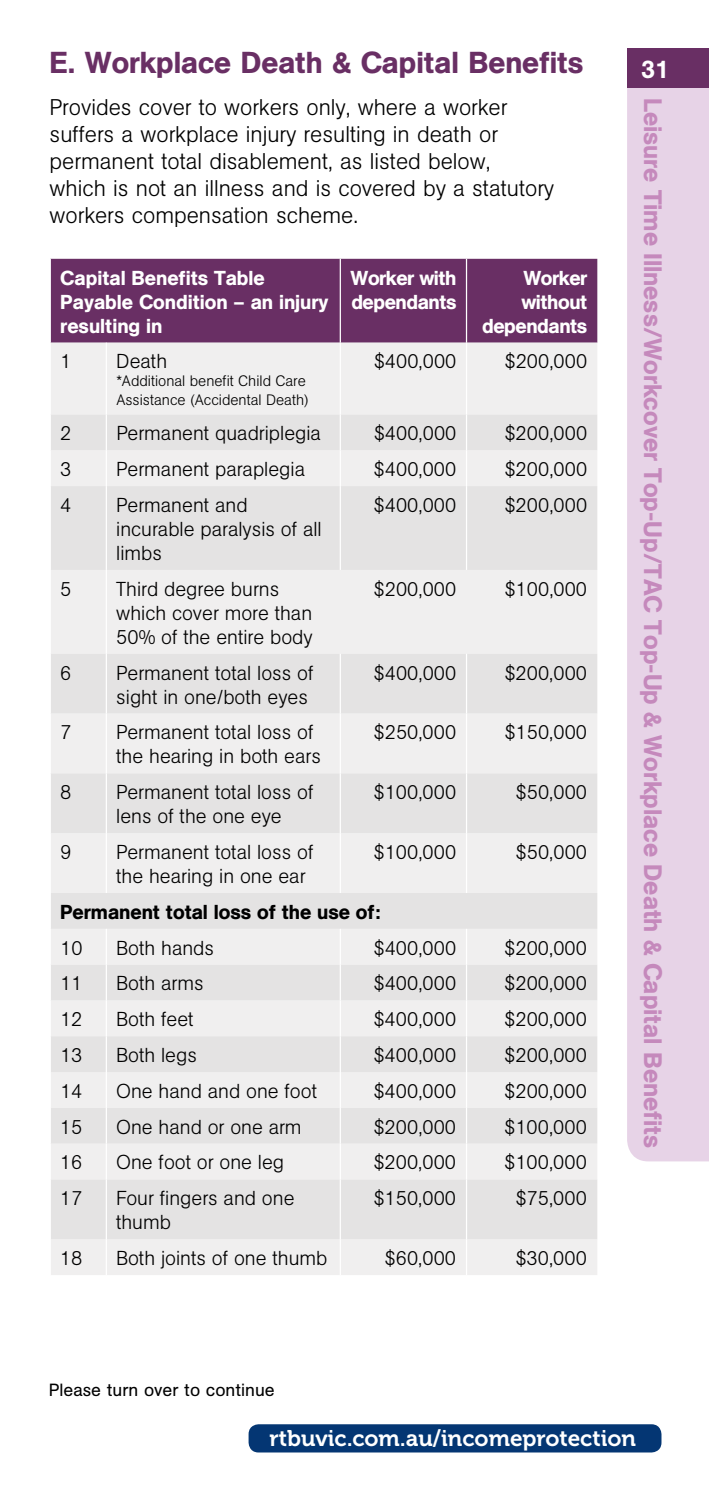
<style>
.page{position:relative;width:709px;height:1489px;background:#fff}
.page>*{position:absolute;margin:0;border:0;box-sizing:border-box;transform-origin:0 0}
.t1{font:500 30px "AG Book BQ";color:#692f64}
.t2{font:500 25px "AG Book BQ";color:#c589bc}
.t3{font:500 25px "AG Book BQ";color:#fff}
.t4{font:300 22.5px/27px "AG Book BQ";color:#000}
.t5{font:22.5px "Museo 700";color:#fff}
.t6{font:300 20px/24px "AG Book BQ";color:#000}
.t7{font:500 20px/24px "AG Book BQ";color:#fff}
.t8{font:500 20px/24px "AG Book BQ";letter-spacing:-.02em;color:#fff}
.t9{font:500 20px "AG Book BQ";color:#000}
.t10{font:17.5px "AG Book BQ";color:#000}
.t11{font:300 15px/18px "AG Book BQ";color:#000}
</style>
<div class="page">
<div style="left:51px;top:259px;width:546px;height:84px;background:#692f64"></div>
<div style="left:51px;top:343px;width:546px;height:931px;background:#f0efef"></div>
<svg style="left:51px;top:414px;width:546px;height:825px;fill:#e4e3e3"></svg>
<hr style="left:106px;top:343px;width:1px;height:71px;background:#fff">
<hr style="left:106px;top:414px;width:1px;height:36px;background:#fff">
<hr style="left:106px;top:450px;width:1px;height:36px;background:#fff">
<hr style="left:106px;top:486px;width:1px;height:84px;background:#fff">
<hr style="left:106px;top:570px;width:1px;height:83px;background:#fff">
<hr style="left:106px;top:653px;width:1px;height:60px;background:#fff">
<hr style="left:106px;top:713px;width:1px;height:60px;background:#fff">
<hr style="left:106px;top:773px;width:1px;height:60px;background:#fff">
<hr style="left:106px;top:833px;width:1px;height:60px;background:#fff">
<hr style="left:106px;top:928px;width:1px;height:36px;background:#fff">
<hr style="left:106px;top:964px;width:1px;height:36px;background:#fff">
<hr style="left:106px;top:1000px;width:1px;height:36px;background:#fff">
<hr style="left:106px;top:1036px;width:1px;height:35px;background:#fff">
<hr style="left:106px;top:1071px;width:1px;height:36px;background:#fff">
<hr style="left:106px;top:1107px;width:1px;height:36px;background:#fff">
<hr style="left:106px;top:1143px;width:1px;height:36px;background:#fff">
<hr style="left:106px;top:1179px;width:1px;height:60px;background:#fff">
<hr style="left:106px;top:1239px;width:1px;height:35px;background:#fff">
<hr style="left:340px;top:259px;width:1px;height:84px;background:#fff">
<hr style="left:340px;top:343px;width:1px;height:71px;background:#fff">
<hr style="left:340px;top:414px;width:1px;height:36px;background:#fff">
<hr style="left:340px;top:450px;width:1px;height:36px;background:#fff">
<hr style="left:340px;top:486px;width:1px;height:84px;background:#fff">
<hr style="left:340px;top:653px;width:1px;height:60px;background:#fff">
<hr style="left:340px;top:713px;width:1px;height:60px;background:#fff">
<hr style="left:340px;top:773px;width:1px;height:60px;background:#fff">
<hr style="left:340px;top:833px;width:1px;height:60px;background:#fff">
<hr style="left:340px;top:928px;width:1px;height:36px;background:#fff">
<hr style="left:340px;top:964px;width:1px;height:36px;background:#fff">
<hr style="left:340px;top:1000px;width:1px;height:36px;background:#fff">
<hr style="left:340px;top:1036px;width:1px;height:35px;background:#fff">
<hr style="left:340px;top:1071px;width:1px;height:36px;background:#fff">
<hr style="left:340px;top:1107px;width:1px;height:36px;background:#fff">
<hr style="left:340px;top:1143px;width:1px;height:36px;background:#fff">
<hr style="left:340px;top:1179px;width:1px;height:60px;background:#fff">
<hr style="left:340px;top:1239px;width:1px;height:35px;background:#fff">
<hr style="left:466px;top:259px;width:1px;height:84px;background:#fff">
<hr style="left:466px;top:343px;width:1px;height:71px;background:#fff">
<hr style="left:466px;top:414px;width:1px;height:36px;background:#fff">
<hr style="left:466px;top:450px;width:1px;height:36px;background:#fff">
<hr style="left:466px;top:486px;width:1px;height:84px;background:#fff">
<hr style="left:466px;top:653px;width:1px;height:60px;background:#fff">
<hr style="left:466px;top:713px;width:1px;height:60px;background:#fff">
<hr style="left:466px;top:773px;width:1px;height:60px;background:#fff">
<hr style="left:466px;top:833px;width:1px;height:60px;background:#fff">
<hr style="left:466px;top:928px;width:1px;height:36px;background:#fff">
<hr style="left:466px;top:964px;width:1px;height:36px;background:#fff">
<hr style="left:466px;top:1000px;width:1px;height:36px;background:#fff">
<hr style="left:466px;top:1036px;width:1px;height:35px;background:#fff">
<hr style="left:466px;top:1071px;width:1px;height:36px;background:#fff">
<hr style="left:466px;top:1107px;width:1px;height:36px;background:#fff">
<hr style="left:466px;top:1143px;width:1px;height:36px;background:#fff">
<hr style="left:466px;top:1179px;width:1px;height:60px;background:#fff">
<hr style="left:466px;top:1239px;width:1px;height:35px;background:#fff">
<div style="left:627px;top:88px;width:82px;height:1073px;background:#e7d3e7"></div>
<div style="left:627px;top:48px;width:82px;height:40px;background:#692f64"></div>
<div style="left:248px;top:1424px;width:413px;height:28px;background:#043673;border-radius:10px"></div>
<h1 class="t1" style="left:50px;top:45px;width:535px">E. Workplace Death &amp; Capital Benefits</h1>
<p class="t4" style="left:50px;top:93px;width:506px">Provides cover to workers only, where a worker suffers a workplace injury resulting in death or permanent total disablement, as listed below,<br>which is not an illness and is covered by a statutory workers compensation scheme.</p>
<p class="t7" style="left:60px;top:265px;width:270px">Capital Benefits Table<br>Payable Condition – an injury resulting in</p>
<p class="t8" style="left:350px;top:265px;width:107px">Worker with dependants</p>
<p class="t8" style="left:482px;top:265px;width:107px;text-align:right">Worker without dependants</p>
<p class="t6" style="left:60px;top:349px;width:13px">1</p>
<p class="t6" style="left:116px;top:349px;width:52px">Death</p>
<p class="t11" style="left:116px;top:372px;width:194px">*Additional benefit Child Care<br>Assistance (Accidental Death)</p>
<p class="t6" style="left:374px;top:349px;width:84px">$400,000</p>
<p class="t6" style="left:505px;top:349px;width:84px">$200,000</p>
<p class="t6" style="left:60px;top:421px;width:13px">2</p>
<p class="t6" style="left:116px;top:421px;width:206px">Permanent quadriplegia</p>
<p class="t6" style="left:374px;top:421px;width:84px">$400,000</p>
<p class="t6" style="left:505px;top:421px;width:84px">$200,000</p>
<p class="t6" style="left:60px;top:457px;width:13px">3</p>
<p class="t6" style="left:116px;top:457px;width:190px">Permanent paraplegia</p>
<p class="t6" style="left:374px;top:457px;width:84px">$400,000</p>
<p class="t6" style="left:505px;top:457px;width:84px">$200,000</p>
<p class="t6" style="left:60px;top:493px;width:13px">4</p>
<p class="t6" style="left:116px;top:493px;width:207px">Permanent and incurable paralysis of all limbs</p>
<p class="t6" style="left:374px;top:493px;width:84px">$400,000</p>
<p class="t6" style="left:505px;top:493px;width:84px">$200,000</p>
<p class="t6" style="left:60px;top:577px;width:13px">5</p>
<p class="t6" style="left:116px;top:577px;width:198px">Third degree burns which cover more than<br>50% of the entire body</p>
<p class="t6" style="left:374px;top:577px;width:84px">$200,000</p>
<p class="t6" style="left:505px;top:577px;width:84px">$100,000</p>
<p class="t6" style="left:60px;top:660px;width:13px">6</p>
<p class="t6" style="left:116px;top:660px;width:199px">Permanent total loss of sight in one/both eyes</p>
<p class="t6" style="left:374px;top:660px;width:84px">$400,000</p>
<p class="t6" style="left:505px;top:660px;width:84px">$200,000</p>
<p class="t6" style="left:60px;top:720px;width:13px">7</p>
<p class="t6" style="left:116px;top:720px;width:206px">Permanent total loss of the hearing in both ears</p>
<p class="t6" style="left:374px;top:720px;width:84px">$250,000</p>
<p class="t6" style="left:504px;top:720px;width:84px">$150,000</p>
<p class="t6" style="left:60px;top:780px;width:13px">8</p>
<p class="t6" style="left:116px;top:780px;width:199px">Permanent total loss of lens of the one eye</p>
<p class="t6" style="left:374px;top:780px;width:84px">$100,000</p>
<p class="t6" style="left:516px;top:780px;width:73px">$50,000</p>
<p class="t6" style="left:60px;top:840px;width:13px">9</p>
<p class="t6" style="left:116px;top:840px;width:199px">Permanent total loss of the hearing in one ear</p>
<p class="t6" style="left:374px;top:840px;width:84px">$100,000</p>
<p class="t6" style="left:516px;top:840px;width:73px">$50,000</p>
<p class="t9" style="left:60px;top:899px;width:322px">Permanent total loss of the use of:</p>
<p class="t6" style="left:60px;top:935px;width:24px">10</p>
<p class="t6" style="left:116px;top:935px;width:99px">Both hands</p>
<p class="t6" style="left:374px;top:935px;width:84px">$400,000</p>
<p class="t6" style="left:504px;top:935px;width:84px">$200,000</p>
<p class="t6" style="left:60px;top:971px;width:24px">11</p>
<p class="t6" style="left:116px;top:971px;width:89px">Both arms</p>
<p class="t6" style="left:374px;top:971px;width:84px">$400,000</p>
<p class="t6" style="left:504px;top:971px;width:84px">$200,000</p>
<p class="t6" style="left:60px;top:1007px;width:24px">12</p>
<p class="t6" style="left:116px;top:1007px;width:79px">Both feet</p>
<p class="t6" style="left:374px;top:1007px;width:84px">$400,000</p>
<p class="t6" style="left:504px;top:1007px;width:84px">$200,000</p>
<p class="t6" style="left:60px;top:1043px;width:24px">13</p>
<p class="t6" style="left:116px;top:1043px;width:82px">Both legs</p>
<p class="t6" style="left:374px;top:1043px;width:84px">$400,000</p>
<p class="t6" style="left:504px;top:1043px;width:84px">$200,000</p>
<p class="t6" style="left:60px;top:1078px;width:24px">14</p>
<p class="t6" style="left:116px;top:1078px;width:202px">One hand and one foot</p>
<p class="t6" style="left:374px;top:1078px;width:84px">$400,000</p>
<p class="t6" style="left:504px;top:1078px;width:84px">$200,000</p>
<p class="t6" style="left:60px;top:1114px;width:24px">15</p>
<p class="t6" style="left:116px;top:1114px;width:187px">One hand or one arm</p>
<p class="t6" style="left:374px;top:1114px;width:84px">$200,000</p>
<p class="t6" style="left:504px;top:1114px;width:84px">$100,000</p>
<p class="t6" style="left:60px;top:1150px;width:24px">16</p>
<p class="t6" style="left:116px;top:1150px;width:169px">One foot or one leg</p>
<p class="t6" style="left:374px;top:1150px;width:84px">$200,000</p>
<p class="t6" style="left:504px;top:1150px;width:84px">$100,000</p>
<p class="t6" style="left:60px;top:1186px;width:24px">17</p>
<p class="t6" style="left:116px;top:1186px;width:180px">Four fingers and one thumb</p>
<p class="t6" style="left:374px;top:1186px;width:84px">$150,000</p>
<p class="t6" style="left:516px;top:1186px;width:73px">$75,000</p>
<p class="t6" style="left:60px;top:1246px;width:24px">18</p>
<p class="t6" style="left:116px;top:1246px;width:213px">Both joints of one thumb</p>
<p class="t6" style="left:385px;top:1246px;width:73px">$60,000</p>
<p class="t6" style="left:515px;top:1246px;width:73px">$30,000</p>
<p class="t10" style="left:49px;top:1380px;width:227px">Please turn over to continue</p>
<p class="t3" style="left:641px;top:54px;width:30px">31</p>
<p class="t2" style="left:668px;top:98px;width:1051px;rotate:90deg">Leisure Time Illness/Workcover Top-Up/TAC Top-Up &amp; Workplace Death &amp; Capital Benefits</p>
<p class="t5" style="left:269px;top:1425px;width:368px">rtbuvic.com.au/incomeprotection</p>
</div>
